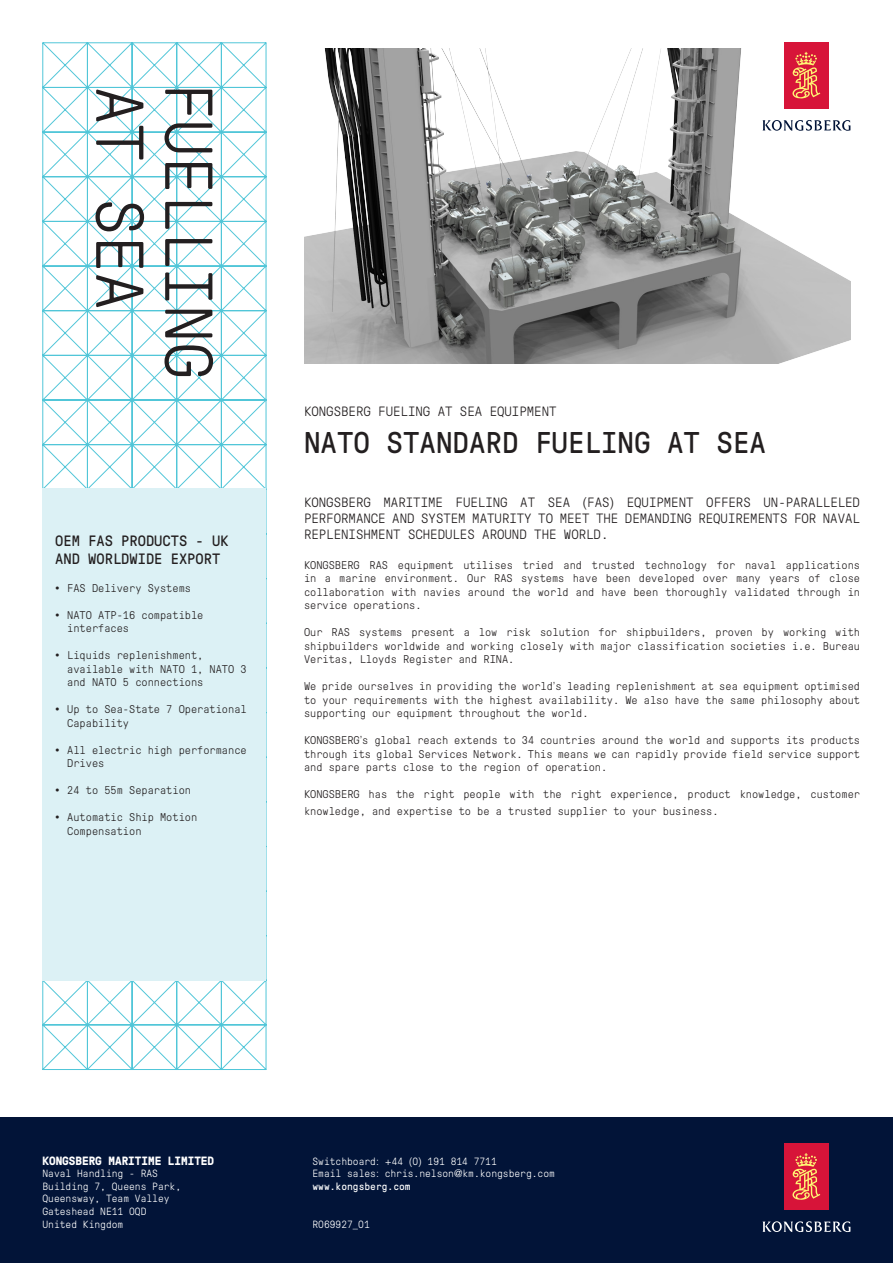
<style>
.page{position:relative;width:893px;height:1263px;background:#fff}
.page>*{position:absolute;margin:0;border:0;box-sizing:border-box;transform-origin:0 0}
.t1{font:300 67.5px "GT Pressura Pro M Trial";color:#231f20}
.t2{font:30px "GT Pressura Pro M Trial";color:#231f20}
.t3{font:15px/18px "GT Pressura Pro M Trial";color:#231f20}
.t4{font:300 13.5px/16.2px "GT Pressura Pro M Trial";color:#231f20;text-align:justify}
.t5{font:700 12px "GT Pressura Pro M Trial";color:#fff}
.t6{font:300 11.25px/13.5px "GT Pressura Pro M Trial";color:#231f20}
.t7{font:300 10.5px "GT Pressura Pro M Trial";color:#fff}
.t8{font:10.5px "GT Pressura Pro M Trial";color:#fff}
.s1{font-family:"Meta Cond Normal LF";font-weight:400}
.s2{font-family:"Helvetica"}
</style>
<div class="page">
<svg style="left:42px;top:42px;width:225px;height:446px"></svg>
<svg style="left:42px;top:488px;width:225px;height:582px"></svg>
<div style="left:43px;top:488px;width:223px;height:493px;background:#dcf1f5"></div>
<div style="left:784px;top:43px;width:44px;height:66px;background:#d71439"></div>
<div style="left:0;top:1117px;width:893px;height:146px;background:#021438"></div>
<div style="left:784px;top:1144px;width:44px;height:66px;background:#d71439"></div>
<svg style="left:792px;top:1153px;width:28px;height:47px"></svg>
<svg style="left:762px;top:1221px;width:88px;height:11px"></svg>
<img style="left:304px;top:48px;width:546px;height:316px">
<p class="t1" style="left:146px;top:87px;width:224px;rotate:90deg">AT SEA</p>
<p class="t1" style="left:215px;top:82px;width:299px;rotate:90deg">FUELLING</p>
<p class="t3" style="left:55px;top:533px;width:175px">OEM FAS PRODUCTS – UK<br>AND WORLDWIDE EXPORT</p>
<p class="t6" style="left:55px;top:582px;width:137px"><span class="s1">•</span> FAS Delivery Systems</p>
<p class="t6" style="left:67px;top:609px;width:138px;text-indent:-12px"><span class="s1">•</span> NATO ATP-16 compatible interfaces</p>
<p class="t6" style="left:67px;top:650px;width:181px;text-indent:-12px"><span class="s1">•</span> Liquids replenishment, available with NATO 1, NATO 3 and NATO 5 connections</p>
<p class="t6" style="left:67px;top:704px;width:181px;text-indent:-12px"><span class="s1">•</span> Up to Sea-State 7 Operational<br>Capability</p>
<p class="t6" style="left:67px;top:744px;width:181px;text-indent:-12px"><span class="s1">•</span> All electric high performance<br>Drives</p>
<p class="t6" style="left:55px;top:785px;width:137px"><span class="s1">•</span> 24 to 55m Separation</p>
<p class="t6" style="left:67px;top:812px;width:131px;text-indent:-12px"><span class="s1">•</span> Automatic Ship Motion<br>Compensation</p>
<p class="t4" style="left:304px;top:405px;width:254px">KONGSBERG FUELING AT SEA EQUIPMENT</p>
<p class="t2" style="left:304px;top:431px;width:464px">NATO STANDARD FUELING AT SEA</p>
<p class="t4" style="left:304px;top:495px;width:557px">KONGSBERG MARITIME FUELING AT SEA <span class="s2">(</span>FAS<span class="s2">)</span> EQUIPMENT OFFERS UN-PARALLELED PERFORMANCE AND SYSTEM MATURITY TO MEET THE DEMANDING REQUIREMENTS FOR NAVAL REPLENISHMENT SCHEDULES AROUND THE WORLD.</p>
<p class="t6" style="left:304px;top:559px;width:557px;text-align:justify">KONGSBERG RAS equipment utilises tried and trusted technology for naval applications in a marine environment. Our RAS systems have been developed over many years of close collaboration with navies around the world and have been thoroughly validated through in service operations.</p>
<p class="t6" style="left:304px;top:627px;width:557px;text-align:justify">Our RAS systems present a low risk solution for shipbuilders, proven by working with shipbuilders worldwide and working closely with major classification societies i.e. Bureau Veritas, Lloyds Register and RINA.</p>
<p class="t6" style="left:304px;top:681px;width:557px;text-align:justify">We pride ourselves in providing the world<span class="s2">’</span>s leading replenishment at sea equipment optimised to your requirements with the highest availability. We also have the same philosophy about supporting our equipment throughout the world.</p>
<p class="t6" style="left:304px;top:735px;width:557px;text-align:justify">KONGSBERG<span class="s2">’</span>s global reach extends to 34 countries around the world and supports its products through its global Services Network. This means we can rapidly provide field service support and spare parts close to the region of operation.</p>
<p class="t6" style="left:304px;top:787px;width:557px;line-height:16.2px">KONGSBERG has the right people with the right experience, product knowledge, customer knowledge, and expertise to be a trusted supplier to your business.</p>
<p class="t5" style="left:43px;top:1155px;width:173px">KONGSBERG MARITIME LIMITED</p>
<p class="t7" style="left:313px;top:1157px;width:186px">Switchboard<span class="s2">: +</span>44 <span class="s2">(</span>0<span class="s2">)</span> 191 814 7711</p>
<p class="t7" style="left:43px;top:1169px;width:117px">Naval Handling – RAS</p>
<p class="t7" style="left:313px;top:1169px;width:244px">Email sales<span class="s2">:</span> chris.nelson<span class="s2">@</span>km.kongsberg.com</p>
<p class="t7" style="left:43px;top:1182px;width:140px">Building 7, Queens Park,</p>
<p class="t8" style="left:313px;top:1182px;width:100px">www.kongsberg.com</p>
<p class="t7" style="left:43px;top:1195px;width:129px">Queensway, Team Valley</p>
<p class="t7" style="left:43px;top:1207px;width:105px">Gateshead NE11 0QD</p>
<p class="t7" style="left:43px;top:1220px;width:82px">United Kingdom</p>
<p class="t7" style="left:313px;top:1220px;width:59px">R069927<span class="s2">_</span>01</p>
</div>
